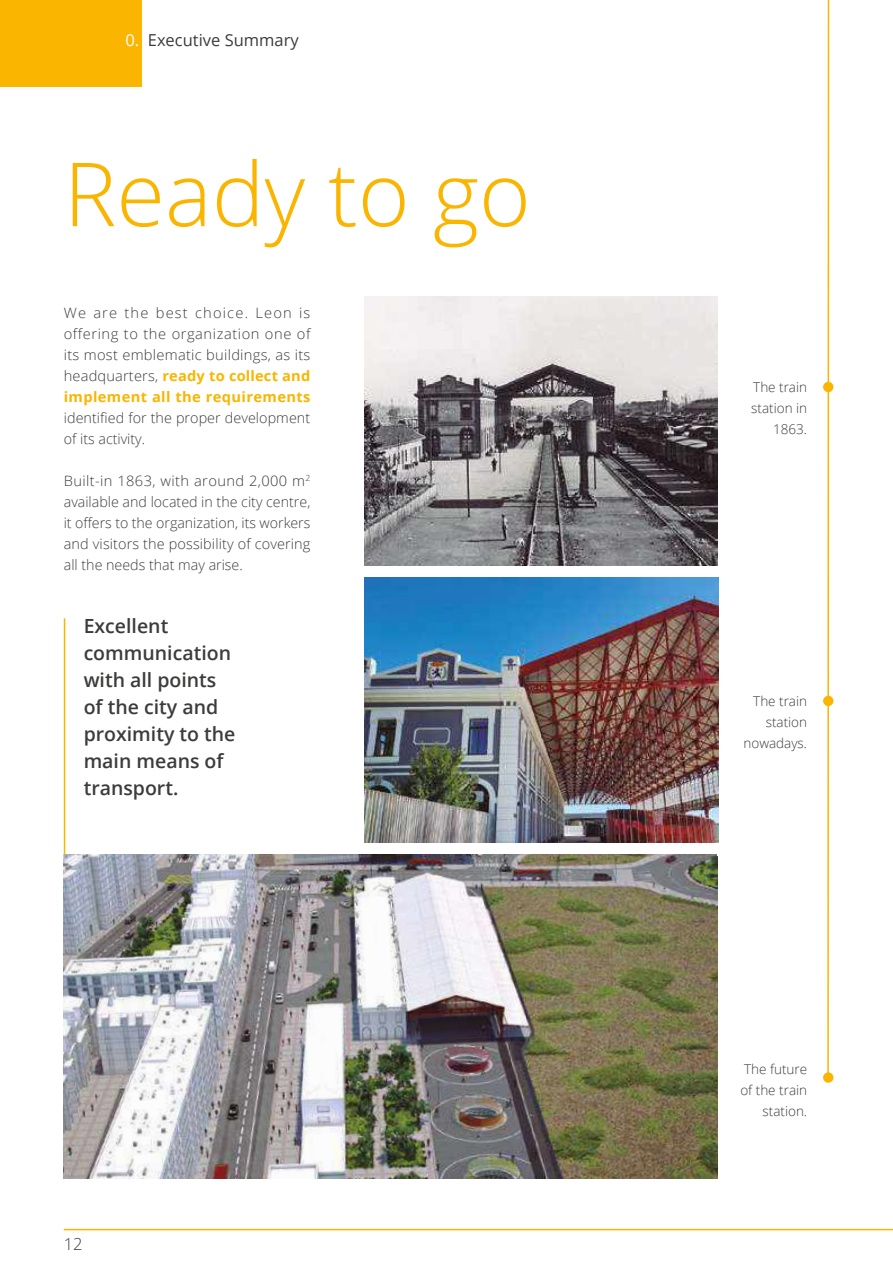
<style>
.page{position:relative;width:893px;height:1263px;background:#fff}
.page>*{position:absolute;margin:0;border:0;box-sizing:border-box;transform-origin:0 0}
.t1{font:300 88.5px "Open Sans";color:#f9b500}
.t2{font:600 19.5px/27px "Open Sans";color:#3c3c3b}
.t3{font:16.5px "Open Sans";color:#3c3c3b}
.t4{font:300 16.5px "Open Sans";color:#3c3c3b}
.t5{font:300 14.25px/21px "Open Sans";letter-spacing:.005em;color:#3c3c3b;text-align:justify}
.t6{font:300 13.5px/21px "Open Sans";color:#3c3c3b;text-align:right}
.s1{color:#fff}
.s2{font-weight:700;color:#f9b500}
</style>
<div class="page">
<img style="left:365px;top:297px;width:352px;height:269px">
<img style="left:64px;top:855px;width:653px;height:324px">
<img style="left:365px;top:578px;width:353px;height:265px">
<hr style="left:64px;top:618px;width:1px;height:237px;background:#f9b500">
<hr style="left:827px;top:0;width:2px;height:1075px;background:#f9b500">
<div style="left:823px;top:382px;width:10px;height:10px;background:#f9b500;border-radius:50%"></div>
<div style="left:823px;top:696px;width:10px;height:10px;background:#f9b500;border-radius:50%"></div>
<div style="left:823px;top:1072px;width:10px;height:11px;background:#f9b500;border-radius:50%"></div>
<hr style="left:64px;top:1229px;width:829px;height:1px;background:#f9b500">
<div style="left:0;top:0;width:141px;height:87px;background:#f9b500"></div>
<p class="t3" style="left:125px;top:28px;width:175px"><span class="s1">0.</span> Executive Summary</p>
<h1 class="t1" style="left:64px;top:133px;width:469px">Ready to go</h1>
<p class="t5" style="left:64px;top:302px;width:248px">We are the best choice. Leon is offering to the organization one of its most emblematic buildings, as its headquarters, <span class="s2">ready to collect and implement all the requirements</span></p>
<p class="t5" style="left:64px;top:407px;width:248px">identified for the proper development of its activity.</p>
<p class="t5" style="left:64px;top:470px;width:248px">Built-in 1863, with around 2,000 m<sup>2 </sup>available and located in the city centre, it offers to the organization, its workers and visitors the possibility of covering all the needs that may arise.</p>
<h2 class="t2" style="left:84px;top:612px;width:153px">Excellent communication with all points of the city and proximity to the main means of transport.</h2>
<p class="t4" style="left:64px;top:1232px;width:20px">12</p>
<p class="t6" style="left:751px;top:376px;width:57px">The train station in<br>1863.</p>
<p class="t6" style="left:743px;top:690px;width:65px">The train station nowadays.</p>
<p class="t6" style="left:740px;top:1058px;width:68px">The future of the train station.</p>
</div>
